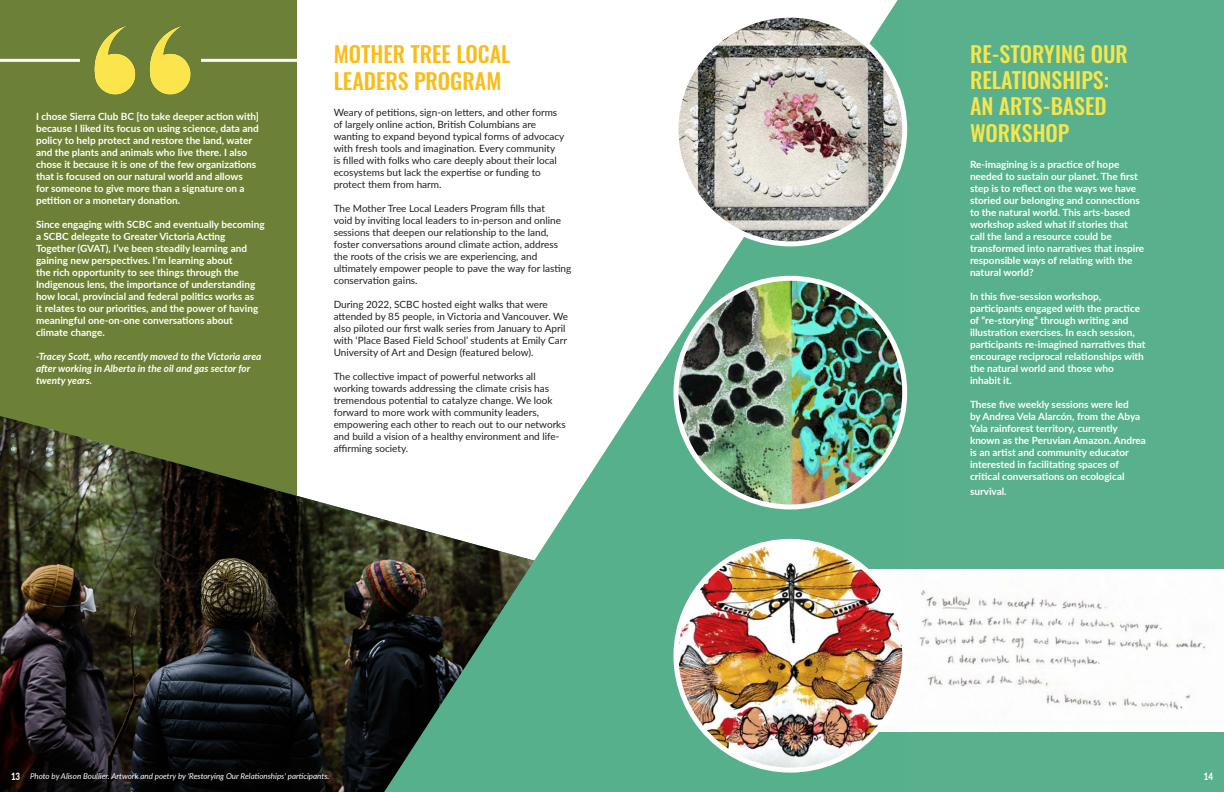
<style>
.page{position:relative;width:1224px;height:792px;background:#fff}
.page>*{position:absolute;margin:0;border:0;box-sizing:border-box;transform-origin:0 0}
.t1{font:500 22px/26.4px "Oswald";color:#f6e64c}
.t2{font:500 22px/26.4px "Oswald";color:#f9bc19}
.t3{font:700 10px/12px "Lato";color:#fff}
.t4{font:10px/12px "Lato";color:#231f20}
.t5{font:italic 700 10px/12px "Lato";color:#fff}
.t6{font:800 10px "Lato";color:#fff;scale:.8 1}
.t7{font:italic 8px "Lato";color:#fff}
</style>
<div class="page">
<div style="left:0;top:0;width:297px;height:522px;background:#6d8037"></div>
<img style="left:0;top:416px;width:384px;height:376px">
<svg style="left:384px;top:0;width:518px;height:792px"></svg>
<div style="left:902px;top:0;width:322px;height:792px;background:#58b08c"></div>
<img style="left:676px;top:278px;width:229px;height:227px">
<div style="left:673px;top:276px;width:234px;height:233px;border:5px solid #fff;border-radius:50%"></div>
<img style="left:676px;top:15px;width:229px;height:229px;border-radius:114px">
<div style="left:673px;top:13px;width:234px;height:233px;border:5px solid #fff;border-radius:50%"></div>
<img style="left:75px;top:26px;width:136px;height:69px">
<hr style="left:0;top:59px;width:80px;height:3px;background:#fff">
<hr style="left:201px;top:59px;width:112px;height:3px;background:#fff">
<img style="left:866px;top:569px;width:358px;height:163px">
<img style="left:676px;top:541px;width:229px;height:229px;border-radius:114px">
<div style="left:673px;top:539px;width:234px;height:234px;border:5px solid #fff;border-radius:50%"></div>
<p class="t3" style="left:36px;top:110px;width:224px">I chose Sierra Club BC [to take deeper action with] because I liked its focus on using science, data and policy to help protect and restore the land, water and the plants and animals who live there. I also chose it because it is one of the few organizations that is focused on our natural world and allows<br>for someone to give more than a signature on a petition or a monetary donation.</p>
<p class="t3" style="left:36px;top:218px;width:230px">Since engaging with SCBC and eventually becoming a SCBC delegate to Greater Victoria Acting Together (GVAT), I’ve been steadily learning and gaining new perspectives. I’m learning about<br>the rich opportunity to see things through the Indigenous lens, the importance of understanding how local, provincial and federal politics works as<br>it relates to our priorities, and the power of having meaningful one-on-one conversations about climate change.</p>
<p class="t5" style="left:36px;top:350px;width:227px">-Tracey Scott, who recently moved to the Victoria area after working in Alberta in the oil and gas sector for twenty years.</p>
<p class="t2" style="left:334px;top:42px;width:178px">MOTHER TREE LOCAL<br>LEADERS PROGRAM</p>
<p class="t4" style="left:334px;top:106px;width:232px">Weary of petitions, sign-on letters, and other forms of largely online action, British Columbians are wanting to expand beyond typical forms of advocacy with fresh tools and imagination. Every community is filled with folks who care deeply about their local ecosystems but lack the expertise or funding to protect them from harm.</p>
<p class="t4" style="left:334px;top:202px;width:239px">The Mother Tree Local Leaders Program fills that<br>void by inviting local leaders to in-person and online sessions that deepen our relationship to the land, foster conversations around climate action, address the roots of the crisis we are experiencing, and ultimately empower people to pave the way for lasting conservation gains.</p>
<p class="t4" style="left:334px;top:298px;width:236px">During 2022, SCBC hosted eight walks that were attended by 85 people, in Victoria and Vancouver. We also piloted our first walk series from January to April with ‘Place Based Field School’ students at Emily Carr University of Art and Design (featured below).</p>
<p class="t4" style="left:334px;top:370px;width:234px">The collective impact of powerful networks all working towards addressing the climate crisis has tremendous potential to catalyze change. We look forward to more work with community leaders, empowering each other to reach out to our networks and build a vision of a healthy environment and life&shy;affirming society.</p>
<p class="t1" style="left:970px;top:42px;width:159px">RE-STORYING OUR<br>RELATIONSHIPS:<br>AN ARTS-BASED<br>WORKSHOP</p>
<p class="t3" style="left:970px;top:158px;width:176px">Re-imagining is a practice of hope needed to sustain our planet. The first step is to reflect on the ways we have storied our belonging and connections to the natural world. This arts-based workshop asked what if stories that call the land a resource could be transformed into narratives that inspire responsible ways of relating with the natural world?</p>
<p class="t3" style="left:970px;top:290px;width:177px">In this five-session workshop, participants engaged with the practice of “re-storying” through writing and illustration exercises. In each session, participants re-imagined narratives that encourage reciprocal relationships with the natural world and those who inhabit it.</p>
<p class="t3" style="left:970px;top:398px;width:178px">These five weekly sessions were led<br>by Andrea Vela Alarcón, from the Abya Yala rainforest territory, currently known as the Peruvian Amazon. Andrea is an artist and community educator interested in facilitating spaces of critical conversations on ecological</p>
<p class="t3" style="left:970px;top:485px;width:38px">survival.</p>
<p class="t6" style="left:11px;top:769px;width:13px">13</p>
<p class="t7" style="left:30px;top:771px;width:301px">Photo by Alison Boullier. Artwork and poetry by 'Restorying Our Relationships' participants.</p>
<p class="t6" style="left:1204px;top:769px;width:13px">14</p>
</div>
